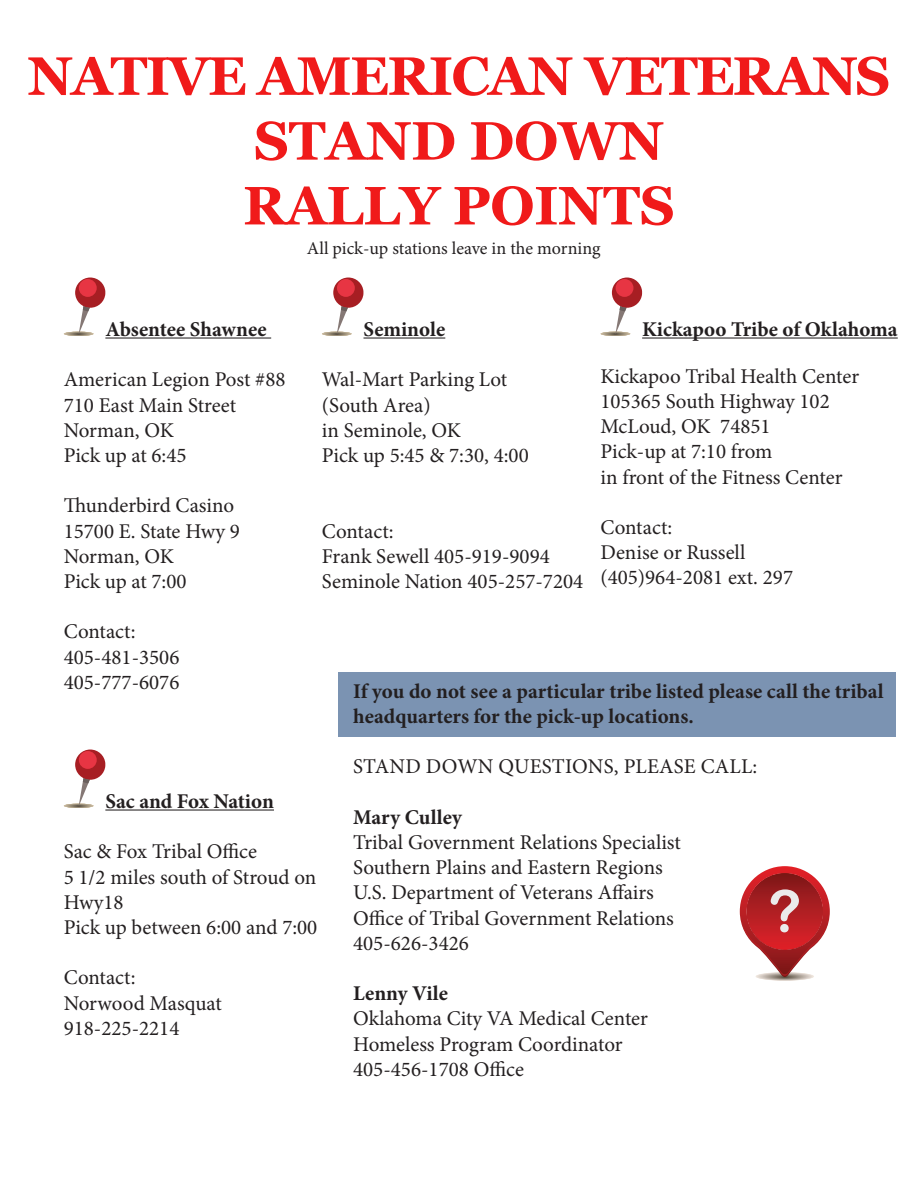
<style>
.page{position:relative;width:918px;height:1188px;background:#fff}
.page>*{position:absolute;margin:0;border:0;box-sizing:border-box;transform-origin:0 0}
.t1{font:700 54px "Georgia";letter-spacing:-.03em;color:#f01a1a}
.t2{font:700 54px "Georgia";letter-spacing:-.005em;color:#f01a1a}
.t3{font:21px/25.2px "Minion Pro";color:#231f20}
.t4{font:700 21px "Minion Pro";color:#231f20}
.t5{font:18px "Minion Pro";color:#231f20}
</style>
<div class="page">
<div style="left:338px;top:672px;width:557px;height:65px;background:#7b93b2"></div>
<hr style="left:105px;top:337px;width:166px;height:2px;background:#231f20">
<svg style="left:75px;top:278px;width:30px;height:30px"></svg>
<svg style="left:64px;top:305px;width:30px;height:30px"></svg>
<div style="left:79px;top:279px;width:18px;height:18px;background:#e73543;border-radius:9px"></div>
<hr style="left:364px;top:337px;width:81px;height:2px;background:#231f20">
<svg style="left:333px;top:278px;width:30px;height:30px"></svg>
<svg style="left:322px;top:305px;width:30px;height:30px"></svg>
<div style="left:337px;top:279px;width:18px;height:18px;background:#e73543;border-radius:9px"></div>
<hr style="left:105px;top:810px;width:169px;height:1px;background:#231f20">
<svg style="left:75px;top:750px;width:30px;height:30px"></svg>
<svg style="left:64px;top:777px;width:30px;height:30px"></svg>
<div style="left:79px;top:751px;width:18px;height:18px;background:#e73543;border-radius:9px"></div>
<hr style="left:642px;top:337px;width:256px;height:2px;background:#231f20">
<svg style="left:612px;top:278px;width:30px;height:30px"></svg>
<svg style="left:600px;top:305px;width:30px;height:30px"></svg>
<div style="left:616px;top:279px;width:17px;height:18px;background:#e73543;border-radius:9px"></div>
<div style="left:756px;top:972px;width:58px;height:9px;background:#f5f1ee;border-radius:50%"></div>
<svg style="left:757px;top:972px;width:56px;height:9px"></svg>
<div style="left:757px;top:973px;width:55px;height:7px;background:#e0d6cf;border-radius:50%"></div>
<div style="left:758px;top:973px;width:54px;height:7px;background:#dbd1ca;border-radius:50%"></div>
<div style="left:759px;top:973px;width:51px;height:7px;background:#d1c6bf;border-radius:50%"></div>
<div style="left:760px;top:973px;width:50px;height:7px;background:#d7cdc5;border-radius:50%"></div>
<div style="left:760px;top:973px;width:49px;height:7px;background:#d9d1c9;border-radius:50%"></div>
<div style="left:761px;top:973px;width:48px;height:7px;background:#d6ccc4;border-radius:50%"></div>
<div style="left:762px;top:973px;width:46px;height:7px;background:#d1c7bf;border-radius:50%"></div>
<div style="left:763px;top:974px;width:43px;height:6px;background:#c9bfb8;border-radius:50%"></div>
<div style="left:764px;top:974px;width:42px;height:6px;background:#c7bdb5;border-radius:50%"></div>
<div style="left:764px;top:974px;width:41px;height:6px;background:#c4bab0;border-radius:50%"></div>
<svg style="left:765px;top:974px;width:39px;height:6px"></svg>
<div style="left:766px;top:974px;width:37px;height:5px;background:#a89e94;border-radius:50%"></div>
<div style="left:767px;top:974px;width:36px;height:5px;background:#a1978d;border-radius:50%"></div>
<hr style="left:772px;top:975px;width:26px;height:4px;background:#9c9187;border-radius:50%">
<svg style="left:773px;top:975px;width:24px;height:4px"></svg>
<svg style="left:740px;top:866px;width:90px;height:112px"></svg>
<p class="t1" style="left:28px;top:41px;width:864px">NATIVE AMERICAN VETERANS</p>
<p class="t2" style="left:254px;top:106px;width:411px">STAND DOWN</p>
<p class="t2" style="left:243px;top:171px;width:433px">RALLY POINTS</p>
<p class="t5" style="left:307px;top:237px;width:295px">All pick-up stations leave in the morning</p>
<p class="t4" style="left:105px;top:314px;width:163px">Absentee Shawnee</p>
<p class="t3" style="left:64px;top:367px;width:223px">American Legion Post #88<br>710 East Main Street</p>
<p class="t3" style="left:64px;top:418px;width:112px">Norman, OK</p>
<p class="t3" style="left:64px;top:443px;width:124px">Pick up at 6:45</p>
<p class="t3" style="left:64px;top:493px;width:172px">Thunderbird Casino</p>
<p class="t3" style="left:64px;top:518px;width:178px">15700 E. State Hwy 9</p>
<p class="t3" style="left:64px;top:544px;width:112px">Norman, OK</p>
<p class="t3" style="left:64px;top:569px;width:124px">Pick up at 7:00</p>
<p class="t3" style="left:64px;top:619px;width:73px">Contact:</p>
<p class="t3" style="left:64px;top:644px;width:117px">405-481-3506</p>
<p class="t3" style="left:64px;top:670px;width:117px">405-777-6076</p>
<p class="t4" style="left:364px;top:314px;width:83px">Seminole</p>
<p class="t3" style="left:322px;top:367px;width:187px">Wal-Mart Parking Lot</p>
<p class="t3" style="left:322px;top:392px;width:110px">(South Area)</p>
<p class="t3" style="left:322px;top:418px;width:141px">in Seminole, OK</p>
<p class="t3" style="left:322px;top:443px;width:208px">Pick up 5:45 &amp; 7:30, 4:00</p>
<p class="t4" style="left:642px;top:314px;width:257px">Kickapoo Tribe of Oklahoma</p>
<p class="t3" style="left:600px;top:364px;width:260px">Kickapoo Tribal Health Center</p>
<p class="t3" style="left:600px;top:389px;width:231px">105365 South Highway 102</p>
<p class="t3" style="left:600px;top:414px;width:172px">McLoud, OK 74851</p>
<p class="t3" style="left:600px;top:439px;width:173px">Pick-up at 7:10 from</p>
<p class="t3" style="left:600px;top:464px;width:244px">in front of the Fitness Center</p>
<p class="t3" style="left:600px;top:515px;width:73px">Contact:</p>
<p class="t3" style="left:600px;top:540px;width:146px">Denise or Russell</p>
<p class="t3" style="left:600px;top:565px;width:194px">(405)964-2081 ext. 297</p>
<p class="t3" style="left:322px;top:518px;width:73px">Contact:</p>
<p class="t3" style="left:322px;top:544px;width:230px">Frank Sewell 405-919-9094</p>
<p class="t3" style="left:322px;top:569px;width:263px">Seminole Nation 405-257-7204</p>
<p class="t4" style="left:353px;top:676px;width:532px">If you do not see a particular tribe listed please call the tribal</p>
<p class="t4" style="left:353px;top:702px;width:342px">headquarters for the pick-up locations.</p>
<p class="t3" style="left:353px;top:754px;width:406px">STAND DOWN QUESTIONS, PLEASE CALL:</p>
<p class="t4" style="left:353px;top:802px;width:110px">Mary Culley</p>
<p class="t3" style="left:353px;top:830px;width:329px">Tribal Government Relations Specialist</p>
<p class="t3" style="left:353px;top:855px;width:311px">Southern Plains and Eastern Regions</p>
<p class="t3" style="left:353px;top:880px;width:302px">U.S. Department of Veterans Affairs</p>
<p class="t3" style="left:353px;top:905px;width:322px">Office of Tribal Government Relations</p>
<p class="t3" style="left:353px;top:931px;width:117px">405-626-3426</p>
<p class="t4" style="left:353px;top:979px;width:96px">Lenny Vile</p>
<p class="t3" style="left:353px;top:1006px;width:296px">Oklahoma City VA Medical Center</p>
<p class="t3" style="left:353px;top:1031px;width:271px">Homeless Program Coordinator</p>
<p class="t3" style="left:353px;top:1057px;width:172px">405-456-1708 Office</p>
<p class="t4" style="left:105px;top:786px;width:170px">Sac and Fox Nation</p>
<p class="t3" style="left:64px;top:839px;width:195px">Sac &amp; Fox Tribal Office</p>
<p class="t3" style="left:64px;top:864px;width:254px">5 1/2 miles south of Stroud on<br>Hwy18</p>
<p class="t3" style="left:64px;top:915px;width:255px">Pick up between 6:00 and 7:00</p>
<p class="t3" style="left:64px;top:965px;width:73px">Contact:</p>
<p class="t3" style="left:64px;top:990px;width:160px">Norwood Masquat</p>
<p class="t3" style="left:64px;top:1016px;width:117px">918-225-2214</p>
</div>
